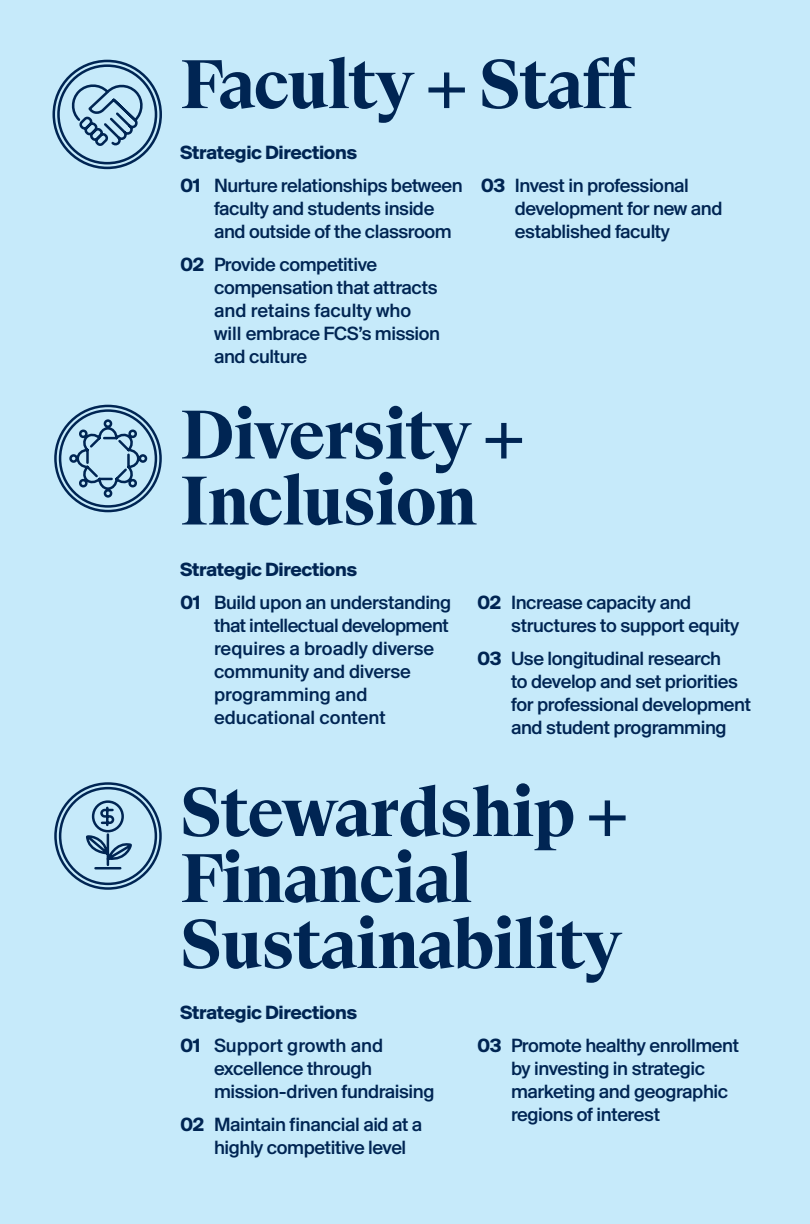
<style>
.page{position:relative;width:810px;height:1224px;background:#c6eafa}
.page>*{position:absolute;margin:0;border:0;box-sizing:border-box;transform-origin:0 0}
.head_1_serif{font:700 72px/66px "Suisse BP Serif";letter-spacing:-.02em;color:#002553}
.copy_small{font:500 20px/23px "Suisse BP Intl";letter-spacing:-.02em;color:#002553}
.superhead_1{font:700 20px "Suisse BP Intl";letter-spacing:-.02em;color:#002553}
.s1{font-weight:700}
</style>
<div class="page">
<hr style="left:809px;top:0;width:1px;height:612px;background:#f69125">
<svg style="left:54px;top:404px;width:108px;height:109px"></svg>
<svg style="left:54px;top:782px;width:108px;height:108px"></svg>
<svg style="left:52px;top:59px;width:110px;height:111px"></svg>
<p class="head_1_serif" style="left:180px;top:51px;width:457px">Faculty + Staff</p>
<p class="superhead_1" style="left:180px;top:141px;width:179px">Strategic Directions</p>
<p class="copy_small" style="left:214px;top:174px;width:250px;text-indent:-34px"><span class="s1">01</span> Nurture relationships between faculty and students inside and outside of the classroom</p>
<p class="copy_small" style="left:214px;top:253px;width:228px;text-indent:-34px"><span class="s1">02</span> Provide competitive compensation that attracts and retains faculty who will embrace FCS’s mission and culture</p>
<p class="copy_small" style="left:515px;top:174px;width:209px;text-indent:-34px"><span class="s1">03</span> Invest in professional development for new and established faculty</p>
<p class="head_1_serif" style="left:180px;top:401px;width:346px">Diversity +<br>Inclusion</p>
<p class="superhead_1" style="left:180px;top:557px;width:179px">Strategic Directions</p>
<p class="copy_small" style="left:214px;top:590px;width:239px;text-indent:-34px"><span class="s1">01</span> Build upon an understanding that intellectual development requires a broadly diverse community and diverse programming and educational content</p>
<p class="copy_small" style="left:511px;top:590px;width:230px;text-indent:-34px"><span class="s1">02</span> Increase capacity and structures to support equity</p>
<p class="copy_small" style="left:511px;top:646px;width:242px;text-indent:-34px"><span class="s1">03</span> Use longitudinal research<br>to develop and set priorities for professional development and student programming</p>
<p class="head_1_serif" style="left:180px;top:779px;width:449px">Stewardship +</p>
<p class="head_1_serif" style="left:180px;top:845px;width:444px">Financial<br>Sustainability</p>
<p class="superhead_1" style="left:180px;top:1001px;width:179px">Strategic Directions</p>
<p class="copy_small" style="left:214px;top:1034px;width:222px;text-indent:-34px"><span class="s1">01</span> Support growth and excellence through mission-driven fundraising</p>
<p class="copy_small" style="left:214px;top:1113px;width:210px;text-indent:-34px"><span class="s1">02</span> Maintain financial aid at a highly competitive level</p>
<p class="copy_small" style="left:511px;top:1034px;width:230px;text-indent:-34px"><span class="s1">03</span> Promote healthy enrollment by investing in strategic marketing and geographic regions of interest</p>
</div>
